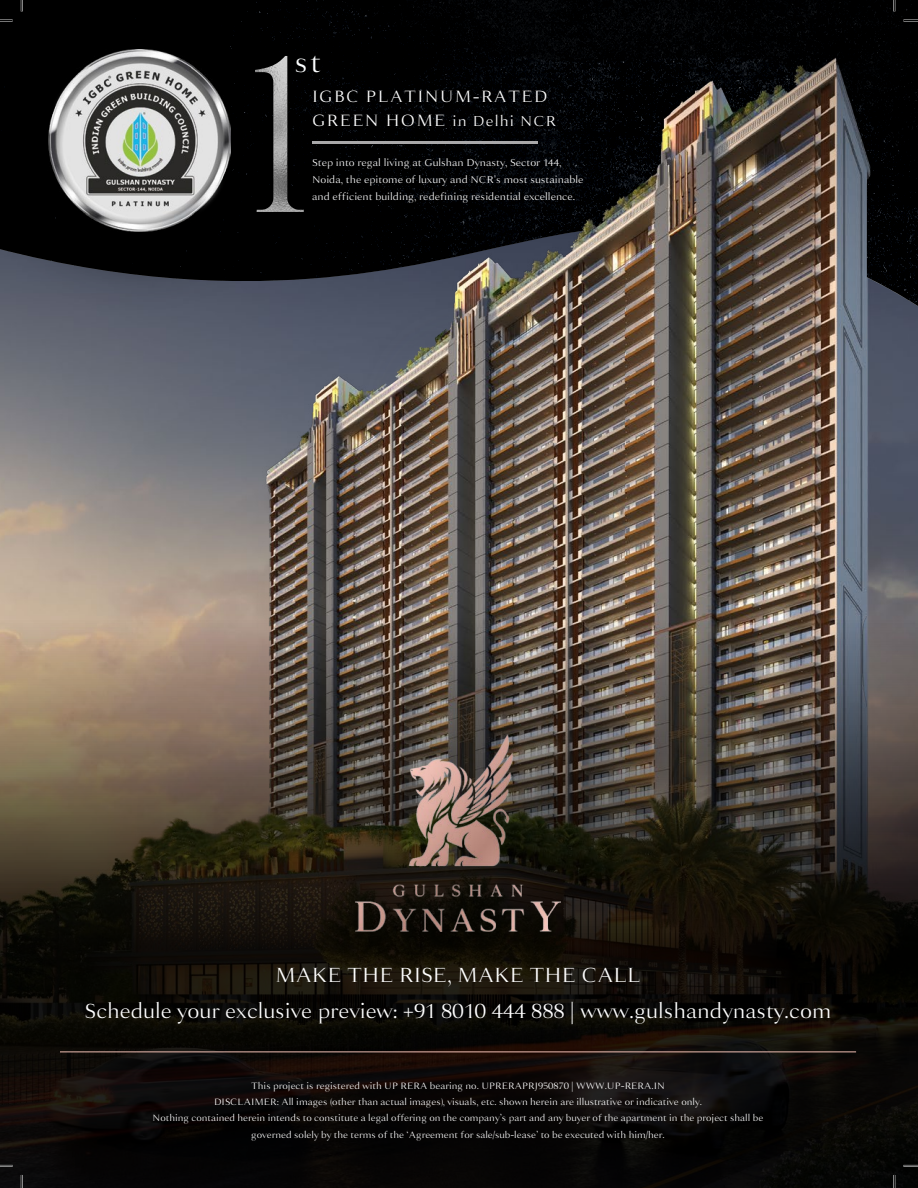
<style>
.page{position:relative;width:918px;height:1188px;background:#fff}
.page>*{position:absolute;margin:0;border:0;box-sizing:border-box;transform-origin:0 0}
.t1{font:30.9px "Lara";color:#fbfdfe}
.t2{font:22.2px/36.3px "Lara";color:#fff;text-align:center}
.t3{font:17.7px "Lara";letter-spacing:.07em;color:#fff}
.t4{font:15.6px "Lara";letter-spacing:.07em;color:#fff}
.t5{font:10.8px/17.1px "Lara";color:#fff}
.t6{font:10.05px/16.4px "Lara";color:#fff;text-align:center}
.s1{font-size:17.7px}
</style>
<div class="page">
<svg style="left:320px;top:0;width:598px;height:81px;background:#020304"></svg>
<div style="left:0;top:0;width:320px;height:81px;background:#000"></div>
<img style="left:48px;top:50px;width:183px;height:31px">
<img style="left:255px;top:56px;width:49px;height:25px">
<img style="left:0;top:81px;width:918px;height:1107px">
<img style="left:356px;top:735px;width:205px;height:196px">
<hr style="left:60px;top:1052px;width:796px;height:1px;background:#efbeb3">
<svg style="left:0;top:20px;width:13px;height:1px"></svg>
<svg style="left:903px;top:20px;width:15px;height:1px"></svg>
<svg style="left:0;top:1165px;width:13px;height:2px"></svg>
<svg style="left:903px;top:1165px;width:15px;height:2px"></svg>
<svg style="left:21px;top:0;width:2px;height:11px"></svg>
<svg style="left:21px;top:1175px;width:2px;height:13px"></svg>
<svg style="left:893px;top:0;width:2px;height:11px"></svg>
<svg style="left:893px;top:1175px;width:2px;height:13px"></svg>
<h1 class="t1" style="left:295px;top:44px;width:28px">st</h1>
<h3 class="t3" style="left:312px;top:86px;width:237px">IGBC PLATINUM-RATED</h3>
<h3 class="t4" style="left:312px;top:112px;width:245px"><span class="s1">GREEN HOME</span> in Delhi NCR</h3>
<p class="t5" style="left:312px;top:154px;width:273px">Step into regal living at Gulshan Dynasty, Sector 144,<br>Noida, the epitome of luxury and NCR's most sustainable and efficient building, redefining residential excellence.</p>
<h2 class="t2" style="left:85px;top:957px;width:748px">MAKE THE RISE, MAKE THE CALL<br>Schedule your exclusive preview: +91 8010 444 888 | www.gulshandynasty.com</h2>
<p class="t6" style="left:153px;top:1077px;width:612px">This project is registered with UP RERA bearing no. UPRERAPRJ950870 | WWW.UP-RERA.IN<br>DISCLAIMER: All images (other than actual images), visuals, etc. shown herein are illustrative or indicative only.<br>Nothing contained herein intends to constitute a legal offering on the company’s part and any buyer of the apartment in the project shall be governed solely by the terms of the ‘Agreement for sale/sub-lease’ to be executed with him/her.</p>
</div>
